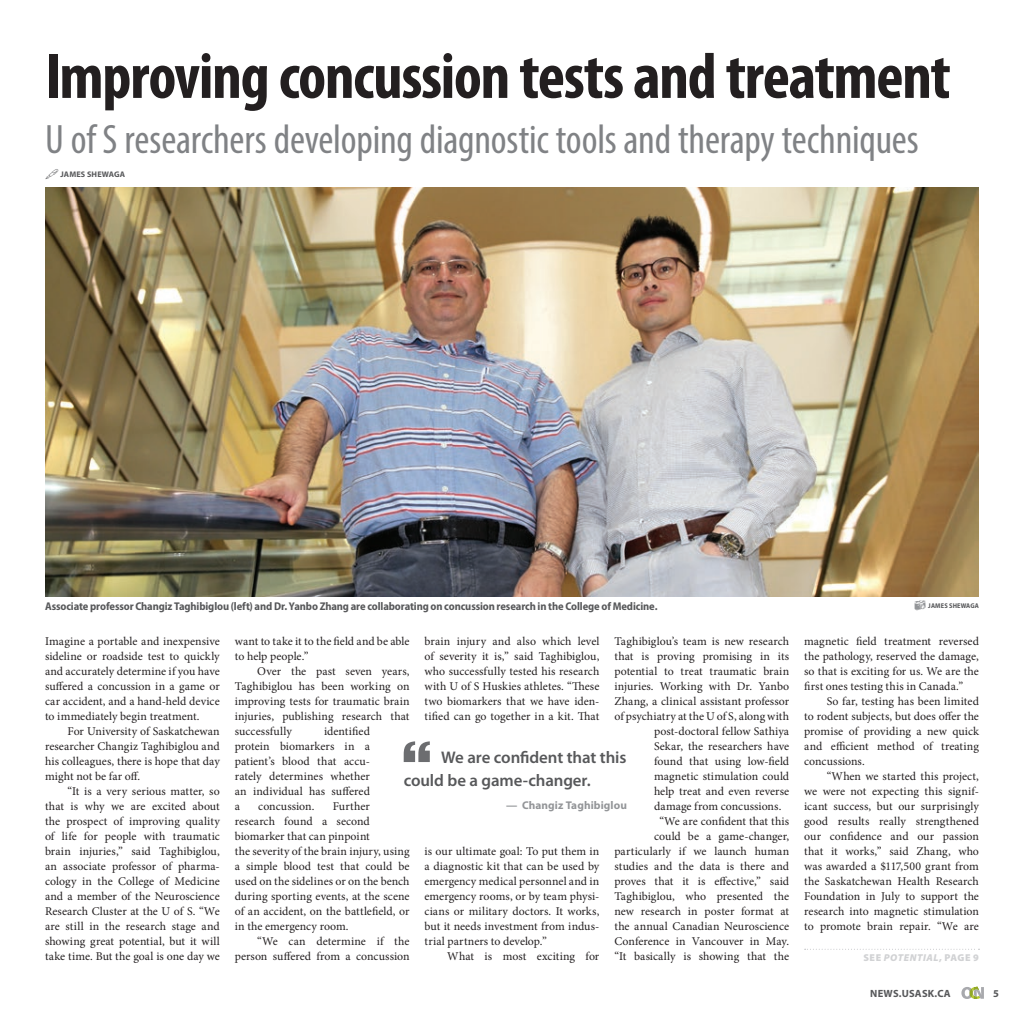
<style>
.page{position:relative;width:1024px;height:1024px;background:#fff}
.page>*{position:absolute;margin:0;border:0;box-sizing:border-box;transform-origin:0 0}
.t1{font:700 condensed 65px "Myriad Pro";letter-spacing:-.02em;color:#231f20}
.t2{font:condensed 41.25px "Myriad Pro";letter-spacing:-.005em;color:#808285}
.t3{font:600 16.88px/22.5px "Myriad Pro";letter-spacing:-.01em;color:#57585a}
.t4{font:11.88px/15px "Minion Pro";letter-spacing:.005em;color:#231f20;text-align:justify}
.t5{font:700 semi-condensed 11.25px "Myriad Pro";letter-spacing:-.01em;color:#57585a}
.t6{font:700 11.25px "Myriad Pro";letter-spacing:.01em;color:#939598}
.t7{font:700 10.5px "Myriad Pro";letter-spacing:.02em;color:#57585a}
.t8{font:900 10px "Myriad Pro";letter-spacing:.055em;color:#d1d2d4}
.t9{font:700 8.12px "Myriad Pro";letter-spacing:.02em;color:#57585a}
.t10{font:700 semi-condensed 6.88px "Myriad Pro";letter-spacing:.02em;color:#57585a}
.s1{font-style:italic}
</style>
<div class="page">
<svg style="left:961px;top:987px;width:23px;height:12px"></svg>
<svg style="left:804px;top:949px;width:175px;height:1px"></svg>
<svg style="left:404px;top:741px;width:26px;height:21px"></svg>
<img style="left:45px;top:188px;width:934px;height:408px">
<h1 class="t1" style="left:45px;top:40px;width:907px">Improving concussion tests and treatment</h1>
<h2 class="t2" style="left:45px;top:115px;width:875px">U of S researchers developing diagnostic tools and therapy techniques</h2>
<p class="t9" style="left:60px;top:170px;width:66px">JAMES SHEWAGA</p>
<p class="t5" style="left:45px;top:600px;width:614px">Associate professor Changiz Taghibiglou (left) and Dr. Yanbo Zhang are collaborating on concussion research in the College of Medicine.</p>
<p class="t4" style="left:235px;top:634px;width:176px">want to take it to the field and be able to help people.”</p>
<p class="t4" style="left:235px;top:664px;width:176px;text-indent:23px">Over the past seven years, Taghibiglou has been working on improving tests for traumatic brain injuries, publishing research that successfully</p>
<p class="t4" style="left:45px;top:634px;width:176px">Imagine a portable and inexpensive sideline or roadside test to quickly and accurately determine if you have suffered a concussion in a game or car accident, and a hand-held device to immediately begin treatment.</p>
<p class="t4" style="left:45px;top:724px;width:176px;text-indent:23px">For University of Saskatchewan researcher Changiz Taghibiglou and his colleagues, there is hope that day might not be far off.</p>
<p class="t4" style="left:45px;top:784px;width:176px;text-indent:23px">“It is a very serious matter, so that is why we are excited about the prospect of improving quality of life for people with traumatic brain injuries,” said Taghibiglou, an associate professor of pharma&shy;cology in the College of Medicine and a member of the Neuroscience Research Cluster at the U of S. “We are still in the research stage and showing great potential, but it will take time. But the goal is one day we</p>
<p class="t4" style="left:614px;top:634px;width:176px">Taghibiglou’s team is new research</p>
<p class="t4" style="left:614px;top:649px;width:176px">that is proving promising in its</p>
<p class="t4" style="left:614px;top:664px;width:176px">potential to treat traumatic brain</p>
<p class="t4" style="left:614px;top:679px;width:176px">injuries. Working with Dr. Yanbo</p>
<p class="t4" style="left:614px;top:694px;width:176px">Zhang, a clinical assistant professor</p>
<p class="t4" style="left:614px;top:709px;width:176px">of psychiatry at the U of S, along with</p>
<p class="t4" style="left:654px;top:724px;width:137px">post-doctoral fellow Sathiya</p>
<p class="t4" style="left:654px;top:739px;width:137px">Sekar, the researchers have</p>
<p class="t4" style="left:654px;top:754px;width:137px">found that using low-field</p>
<p class="t4" style="left:654px;top:769px;width:137px">magnetic stimulation could</p>
<p class="t4" style="left:654px;top:784px;width:137px">help treat and even reverse</p>
<p class="t4" style="left:654px;top:799px;width:129px">damage from concussions.</p>
<p class="t4" style="left:659px;top:814px;width:131px">“We are confident that this</p>
<p class="t4" style="left:654px;top:829px;width:137px">could be a game-changer,</p>
<p class="t4" style="left:614px;top:844px;width:176px">particularly if we launch human</p>
<p class="t4" style="left:614px;top:859px;width:176px">studies and the data is there and</p>
<p class="t4" style="left:614px;top:874px;width:176px">proves that it is effective,” said</p>
<p class="t4" style="left:614px;top:889px;width:176px">Taghibiglou, who presented the</p>
<p class="t4" style="left:614px;top:904px;width:176px">new research in poster format at</p>
<p class="t4" style="left:614px;top:919px;width:176px">the annual Canadian Neuroscience</p>
<p class="t4" style="left:614px;top:934px;width:176px">Conference in Vancouver in May.</p>
<p class="t4" style="left:614px;top:949px;width:176px">“It basically is showing that the</p>
<p class="t4" style="left:425px;top:634px;width:176px">brain injury and also which level of severity it is,” said Taghibiglou, who successfully tested his research with U of S Huskies athletes. “These two biomarkers that we have iden&shy;tified can go together in a kit. That</p>
<p class="t4" style="left:235px;top:724px;width:137px;text-indent:89px">identified protein biomarkers in a patient’s blood that accu&shy;rately determines whether an individual has suffered a</p>
<h3 class="t3" style="left:404px;top:747px;width:224px;text-indent:37px">We are confident that this could be a game-changer.</h3>
<p class="t6" style="left:506px;top:799px;width:122px">— Changiz Taghibiglou</p>
<p class="t4" style="left:235px;top:799px;width:176px;text-align:left;text-indent:98px">Further research found a second biomarker that can pinpoint<br>the severity of the brain injury, using a simple blood test that could be used on the sidelines or on the bench during sporting events, at the scene of an accident, on the battlefield, or in the emergency room.</p>
<p class="t4" style="left:235px;top:934px;width:176px;text-align:right">“We can determine if the person suffered from a concussion</p>
<p class="t4" style="left:258px;top:799px;width:58px">concussion.</p>
<p class="t4" style="left:425px;top:844px;width:176px">is our ultimate goal: To put them in a diagnostic kit that can be used by emergency medical personnel and in emergency rooms, or by team physi&shy;cians or military doctors. It works, but it needs investment from indus&shy;trial partners to develop.”</p>
<p class="t4" style="left:447px;top:949px;width:154px">What is most exciting for</p>
<p class="t10" style="left:928px;top:601px;width:52px">JAMES SHEWAGA</p>
<p class="t4" style="left:804px;top:634px;width:176px">magnetic field treatment reversed the pathology, reserved the damage, so that is exciting for us. We are the first ones testing this in Canada.”</p>
<p class="t4" style="left:804px;top:694px;width:176px;text-indent:23px">So far, testing has been limited to rodent subjects, but does offer the promise of providing a new quick and efficient method of treating concussions.</p>
<p class="t4" style="left:804px;top:769px;width:176px;text-indent:23px">“When we started this project, we were not expecting this signif&shy;icant success, but our surprisingly good results really strengthened our confidence and our passion that it works,” said Zhang, who was awarded a $117,500 grant from the Saskatchewan Health Research Foundation in July to support the research into magnetic stimulation to promote brain repair. “We are</p>
<p class="t8" style="left:863px;top:952px;width:117px">SEE <span class="s1">POTENTIAL</span>, PAGE 9</p>
<p class="t7" style="left:870px;top:987px;width:82px">NEWS.USASK.CA</p>
<p class="t7" style="left:993px;top:987px;width:7px">5</p>
</div>
